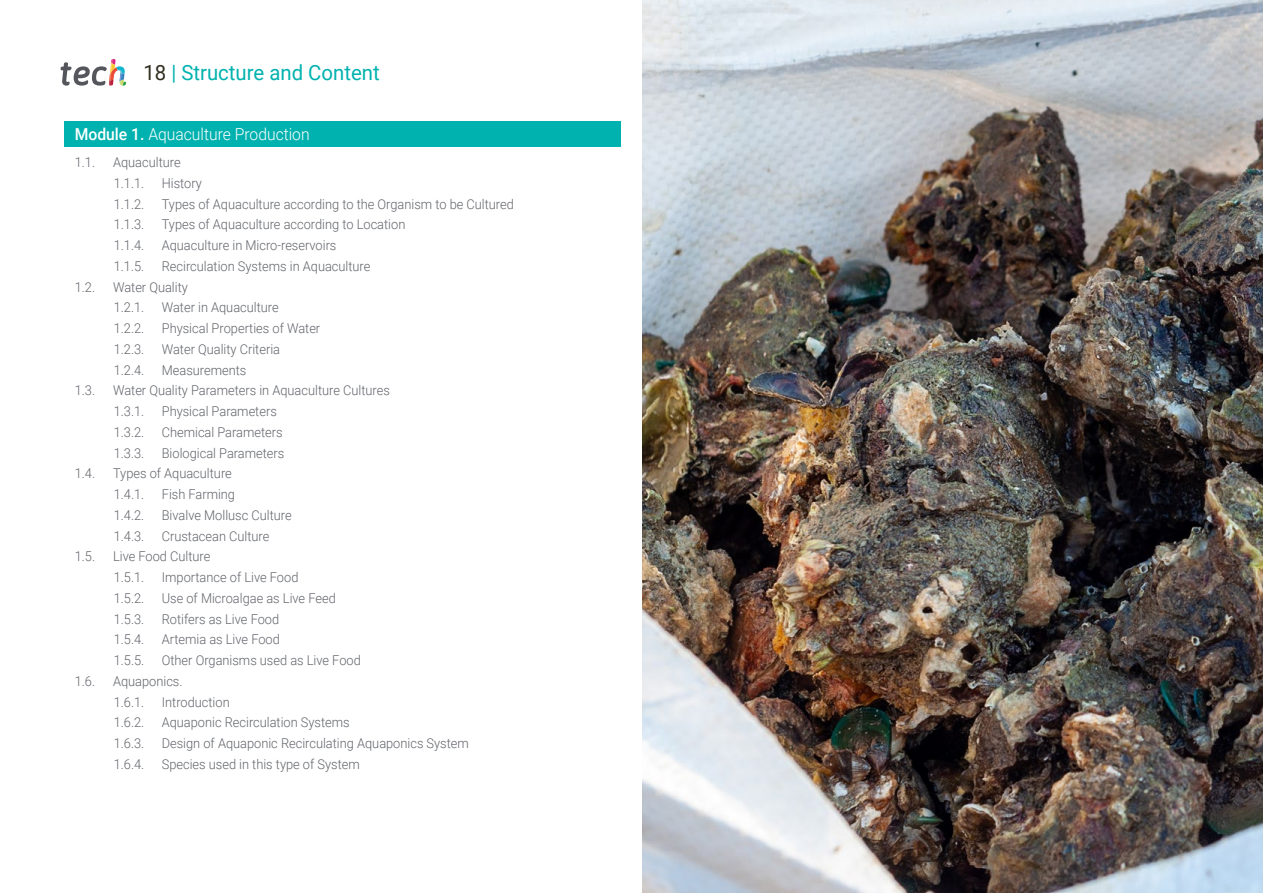
<style>
.page{position:relative;width:1263px;height:893px;background:#fff}
.page>*{position:absolute;margin:0;border:0;box-sizing:border-box;transform-origin:0 0}
.t1{font:21px "Roboto";color:#00b2af}
.t2{font:300 16.5px "Roboto";color:#fff;scale:.95 1}
.t3{font:300 13.5px/20.7px "Roboto";color:#61646a;scale:.95 1}
.s1{color:#312e20}
.s2{font-weight:500}
</style>
<div class="page">
<div style="left:64px;top:121px;width:557px;height:25px;background:#00b2af"></div>
<svg style="left:61px;top:59px;width:65px;height:27px"></svg>
<img style="left:642px;top:0;width:621px;height:893px">
<h1 class="t1" style="left:144px;top:57px;width:238px"><span class="s1">18</span> | Structure and Content</h1>
<p class="t2" style="left:75px;top:123px;width:249px"><span class="s2">Module 1.</span> Aquaculture Production</p>
<p class="t3" style="left:75px;top:151px;width:23px">1.1.</p>
<p class="t3" style="left:113px;top:151px;width:73px">Aquaculture<br>1.1.1.</p>
<p class="t3" style="left:162px;top:172px;width:44px">History</p>
<p class="t3" style="left:114px;top:193px;width:34px">1.1.2.</p>
<p class="t3" style="left:162px;top:193px;width:372px">Types of Aquaculture according to the Organism to be Cultured</p>
<p class="t3" style="left:114px;top:214px;width:34px">1.1.3.</p>
<p class="t3" style="left:162px;top:214px;width:258px">Types of Aquaculture according to Location</p>
<p class="t3" style="left:114px;top:234px;width:34px">1.1.4.</p>
<p class="t3" style="left:162px;top:234px;width:185px">Aquaculture in Micro-reservoirs</p>
<p class="t3" style="left:114px;top:255px;width:34px">1.1.5.</p>
<p class="t3" style="left:162px;top:255px;width:221px">Recirculation Systems in Aquaculture</p>
<p class="t3" style="left:75px;top:276px;width:23px">1.2.</p>
<p class="t3" style="left:113px;top:276px;width:80px">Water Quality<br>1.2.1.</p>
<p class="t3" style="left:162px;top:297px;width:125px">Water in Aquaculture</p>
<p class="t3" style="left:114px;top:317px;width:34px">1.2.2.</p>
<p class="t3" style="left:162px;top:317px;width:168px">Physical Properties of Water</p>
<p class="t3" style="left:114px;top:338px;width:34px">1.2.3.</p>
<p class="t3" style="left:162px;top:338px;width:126px">Water Quality Criteria</p>
<p class="t3" style="left:114px;top:359px;width:34px">1.2.4.</p>
<p class="t3" style="left:162px;top:359px;width:91px">Measurements</p>
<p class="t3" style="left:75px;top:380px;width:23px">1.3.</p>
<p class="t3" style="left:113px;top:380px;width:293px">Water Quality Parameters in Aquaculture Cultures<br>1.3.1.</p>
<p class="t3" style="left:162px;top:400px;width:123px">Physical Parameters</p>
<p class="t3" style="left:114px;top:421px;width:34px">1.3.2.</p>
<p class="t3" style="left:162px;top:421px;width:129px">Chemical Parameters</p>
<p class="t3" style="left:114px;top:442px;width:34px">1.3.3.</p>
<p class="t3" style="left:162px;top:442px;width:131px">Biological Parameters</p>
<p class="t3" style="left:75px;top:463px;width:23px">1.4.</p>
<p class="t3" style="left:113px;top:463px;width:127px">Types of Aquaculture<br>1.4.1.</p>
<p class="t3" style="left:162px;top:483px;width:79px">Fish Farming</p>
<p class="t3" style="left:114px;top:504px;width:34px">1.4.2.</p>
<p class="t3" style="left:162px;top:504px;width:138px">Bivalve Mollusc Culture</p>
<p class="t3" style="left:114px;top:525px;width:34px">1.4.3.</p>
<p class="t3" style="left:162px;top:525px;width:115px">Crustacean Culture</p>
<p class="t3" style="left:75px;top:546px;width:23px">1.5.</p>
<p class="t3" style="left:113px;top:546px;width:104px">Live Food Culture<br>1.5.1.</p>
<p class="t3" style="left:162px;top:566px;width:145px">Importance of Live Food</p>
<p class="t3" style="left:114px;top:587px;width:34px">1.5.2.</p>
<p class="t3" style="left:162px;top:587px;width:185px">Use of Microalgae as Live Feed</p>
<p class="t3" style="left:114px;top:608px;width:34px">1.5.3.</p>
<p class="t3" style="left:162px;top:608px;width:125px">Rotifers as Live Food</p>
<p class="t3" style="left:114px;top:629px;width:34px">1.5.4.</p>
<p class="t3" style="left:162px;top:629px;width:126px">Artemia as Live Food</p>
<p class="t3" style="left:114px;top:649px;width:34px">1.5.5.</p>
<p class="t3" style="left:162px;top:649px;width:211px">Other Organisms used as Live Food</p>
<p class="t3" style="left:75px;top:670px;width:23px">1.6.</p>
<p class="t3" style="left:113px;top:670px;width:75px">Aquaponics.<br>1.6.1.</p>
<p class="t3" style="left:162px;top:691px;width:73px">Introduction</p>
<p class="t3" style="left:114px;top:712px;width:34px">1.6.2.</p>
<p class="t3" style="left:162px;top:712px;width:199px">Aquaponic Recirculation Systems</p>
<p class="t3" style="left:114px;top:732px;width:34px">1.6.3.</p>
<p class="t3" style="left:162px;top:732px;width:325px">Design of Aquaponic Recirculating Aquaponics System</p>
<p class="t3" style="left:114px;top:753px;width:34px">1.6.4.</p>
<p class="t3" style="left:162px;top:753px;width:210px">Species used in this type of System</p>
</div>
